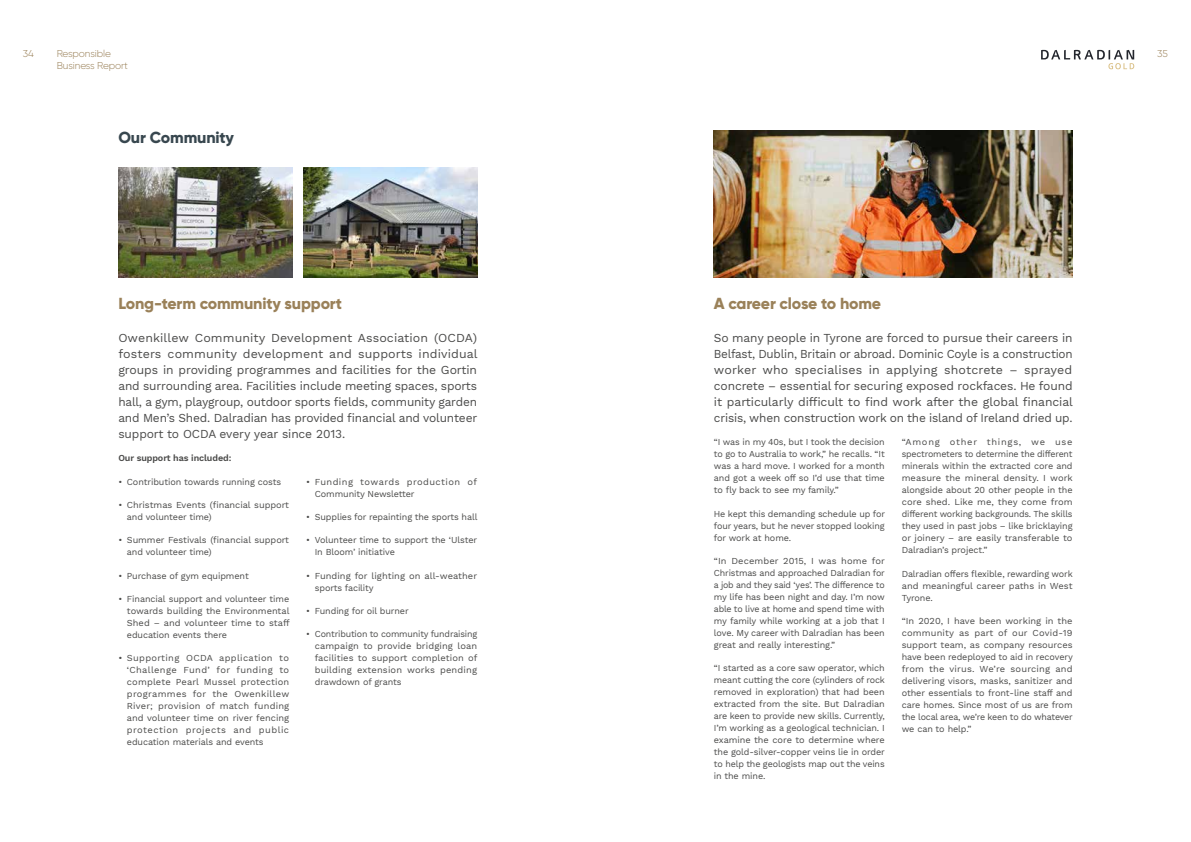
<style>
.page{position:relative;width:1191px;height:842px;background:#fff}
.page>*{position:absolute;margin:0;border:0;box-sizing:border-box;transform-origin:0 0}
.t1{font:800 16px "Gilroy";letter-spacing:-.01em;color:#9a8159}
.t2{font:800 16px "Gilroy";letter-spacing:-.01em;color:#38474f}
.t3{font:12px/16px "Work Sans";letter-spacing:-.015em;color:#4a4a49;text-align:justify}
.t4{font:300 10px/12px "Gilroy";letter-spacing:-.01em;color:#9a8159}
.t5{font:9px/12px "Work Sans";letter-spacing:-.01em;color:#4a4a49;text-align:justify}
.t6{font:9px/12px "Work Sans";letter-spacing:.03em;color:#4a4a49}
.t7{font:600 9px "Work Sans";letter-spacing:-.01em;color:#4a4a49}
</style>
<div class="page">
<svg style="left:1041px;top:50px;width:93px;height:19px"></svg>
<img style="left:118px;top:167px;width:174px;height:111px">
<img style="left:714px;top:130px;width:358px;height:148px">
<img style="left:303px;top:167px;width:174px;height:111px">
<p class="t4" style="left:57px;top:47px;width:73px">Responsible<br>Business Report</p>
<p class="t4" style="left:23px;top:47px;width:13px">34</p>
<p class="t4" style="left:1157px;top:47px;width:12px">35</p>
<h1 class="t2" style="left:118px;top:128px;width:117px">Our Community</h1>
<h1 class="t1" style="left:118px;top:293px;width:225px">Long-term community support</h1>
<p class="t3" style="left:118px;top:330px;width:361px">Owenkillew Community Development Association (OCDA) fosters community development and supports individual groups in providing programmes and facilities for the Gortin and surrounding area. Facilities include meeting spaces, sports hall, a gym, playgroup, outdoor sports fields, community garden and Men’s Shed. Dalradian has provided financial and volunteer support to OCDA every year since 2013.</p>
<p class="t7" style="left:118px;top:453px;width:115px">Our support has included:</p>
<p class="t5" style="left:118px;top:476px;width:164px">• Contribution towards running costs</p>
<p class="t5" style="left:127px;top:499px;width:164px;text-indent:-9px">• Christmas Events (financial support and volunteer time)</p>
<p class="t5" style="left:127px;top:535px;width:164px;text-indent:-9px">• Summer Festivals (financial support and volunteer time)</p>
<p class="t5" style="left:118px;top:570px;width:132px">• Purchase of gym equipment</p>
<p class="t5" style="left:127px;top:593px;width:164px;text-indent:-9px">• Financial support and volunteer time towards building the Environmental Shed – and volunteer time to staff education events there</p>
<p class="t5" style="left:127px;top:653px;width:164px;text-indent:-9px">• Supporting OCDA application to ‘Challenge Fund’ for funding to complete Pearl Mussel protection programmes for the Owenkillew River; provision of match funding and volunteer time on river fencing protection projects and public education materials and events</p>
<p class="t6" style="left:315px;top:476px;width:164px;text-indent:-9px">• Funding towards production of<br>Community Newsletter</p>
<p class="t5" style="left:306px;top:511px;width:173px">• Supplies for repainting the sports hall</p>
<p class="t5" style="left:315px;top:535px;width:164px;text-indent:-8px">• Volunteer time to support the ‘Ulster<br>In Bloom’ initiative</p>
<p class="t5" style="left:315px;top:570px;width:164px;text-indent:-9px">• Funding for lighting on all-weather sports facility</p>
<p class="t5" style="left:306px;top:605px;width:104px">• Funding for oil burner</p>
<p class="t5" style="left:315px;top:629px;width:164px;text-indent:-9px">• Contribution to community fundraising campaign to provide bridging loan facilities to support completion of building extension works pending drawdown of grants</p>
<h1 class="t1" style="left:714px;top:293px;width:169px">A career close to home</h1>
<p class="t3" style="left:714px;top:330px;width:360px">So many people in Tyrone are forced to pursue their careers in Belfast, Dublin, Britain or abroad. Dominic Coyle is a construction worker who specialises in applying shotcrete – sprayed concrete – essential for securing exposed rockfaces. He found it particularly difficult to find work after the global financial crisis, when construction work on the island of Ireland dried up.</p>
<p class="t5" style="left:714px;top:437px;width:172px">“I was in my 40s, but I took the decision to go to Australia to work,” he recalls. “It was a hard move. I worked for a month and got a week off so I’d use that time to fly back to see my family.”</p>
<p class="t5" style="left:714px;top:508px;width:173px">He kept this demanding schedule up for four years, but he never stopped looking for work at home.</p>
<p class="t5" style="left:714px;top:555px;width:173px">“In December 2015, I was home for Christmas and approached Dalradian for a job and they said ‘yes’. The difference to my life has been night and day. I’m now able to live at home and spend time with my family while working at a job that I love. My career with Dalradian has been great and really interesting.”</p>
<p class="t5" style="left:714px;top:663px;width:172px">“I started as a core saw operator, which meant cutting the core (cylinders of rock removed in exploration) that had been extracted from the site. But Dalradian are keen to provide new skills. Currently, I’m working as a geological technician. I examine the core to determine where the gold-silver-copper veins lie in order to help the geologists map out the veins in the mine.</p>
<p class="t5" style="left:901px;top:437px;width:172px">“Among other things, we use spectrometers to determine the different minerals within the extracted core and measure the mineral density. I work alongside about 20 other people in the core shed. Like me, they come from different working backgrounds. The skills they used in past jobs – like bricklaying or joinery – are easily transferable to Dalradian’s project.”</p>
<p class="t5" style="left:901px;top:568px;width:172px">Dalradian offers flexible, rewarding work and meaningful career paths in West Tyrone.</p>
<p class="t5" style="left:901px;top:615px;width:173px">“In 2020, I have been working in the community as part of our Covid-19 support team, as company resources have been redeployed to aid in recovery from the virus. We’re sourcing and delivering visors, masks, sanitizer and other essentials to front-line staff and care homes. Since most of us are from the local area, we’re keen to do whatever we can to help.”</p>
</div>
